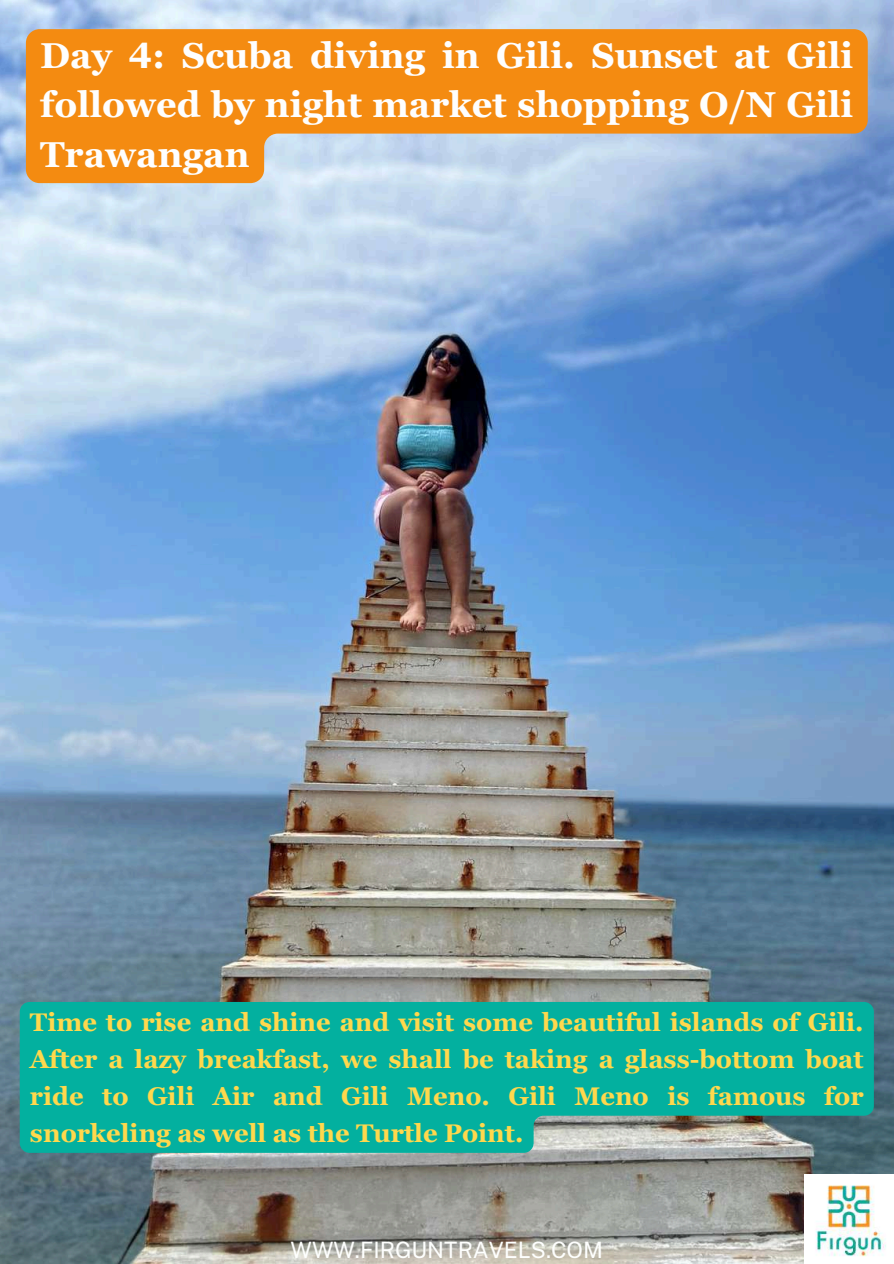
<style>
.page{position:relative;width:894px;height:1264px;background:#fff}
.page>*{position:absolute;margin:0;border:0;box-sizing:border-box;transform-origin:0 0}
.t1{font:700 36px/49.5px "Georgia Pro";color:#fefefe;text-align:justify}
.t2{font:700 25.5px/37.2px "Georgia Pro";color:#ffd84d;text-align:justify}
.t3{font:22.5px "Public Sans";color:#fefffe}
</style>
<div class="page">
<img style="left:0;top:0;width:893px;height:1263px">
<img style="left:804px;top:1174px;width:88px;height:88px">
<svg style="left:20px;top:1001px;width:853px;height:151px;fill:#03b09f"></svg>
<svg style="left:26px;top:29px;width:841px;height:154px;fill:#f48b11"></svg>
<h1 class="t1" style="left:40px;top:31px;width:814px">Day 4: Scuba diving in Gili. Sunset at Gili followed by night market shopping O/N Gili Trawangan</h1>
<p class="t2" style="left:30px;top:1003px;width:834px">Time to rise and shine and visit some beautiful islands of Gili.<br>After a lazy breakfast, we shall be taking a glass-bottom boat ride to Gili Air and Gili Meno. Gili Meno is famous for snorkeling as well as the Turtle Point.</p>
<p class="t3" style="left:290px;top:1236px;width:314px">WWW.FIRGUNTRAVELS.COM</p>
</div>
